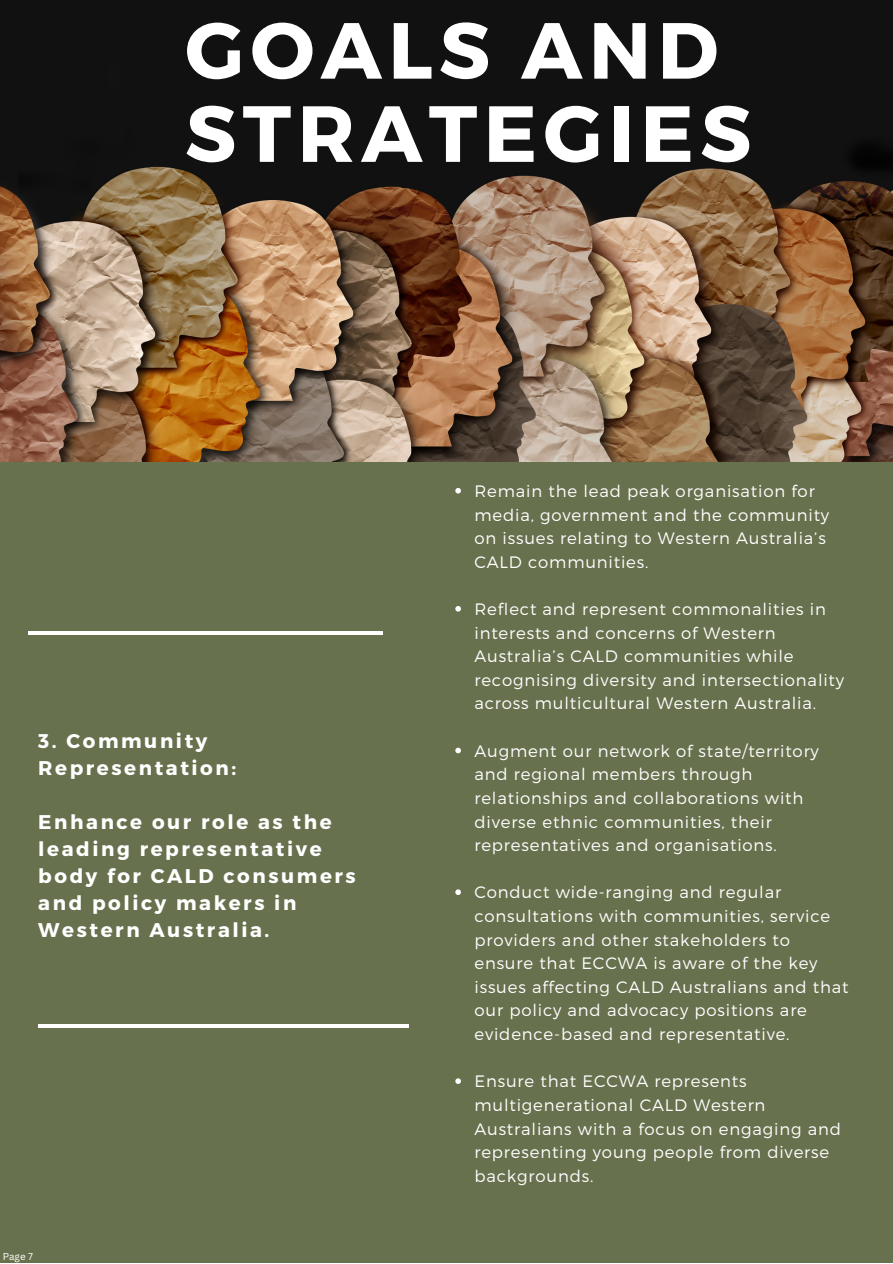
<style>
.page{position:relative;width:893px;height:1264px;background:#fff}
.page>*{position:absolute;margin:0;border:0;box-sizing:border-box;transform-origin:0 0}
.t1{font:700 79.35px/83.2px "Montserrat";letter-spacing:.08em;color:#fff}
.t2{font:700 19.8px/27px "Montserrat";letter-spacing:.13em;color:#fff}
.t3{font:300 16.5px/23.5px "Montserrat";letter-spacing:.05em;color:#fff}
.t4{font:9.75px "Canva Sans";color:#fff}
</style>
<div class="page">
<div style="left:0;top:0;width:892px;height:1262px;background:#67714d"></div>
<img style="left:0;top:0;width:892px;height:461px">
<svg style="left:455px;top:488px;width:6px;height:5px"></svg>
<svg style="left:455px;top:606px;width:6px;height:5px"></svg>
<svg style="left:455px;top:747px;width:6px;height:6px"></svg>
<svg style="left:455px;top:889px;width:6px;height:6px"></svg>
<svg style="left:455px;top:1078px;width:6px;height:5px"></svg>
<hr style="left:28px;top:631px;width:354px;height:3px;background:#fff">
<hr style="left:38px;top:1024px;width:370px;height:3px;background:#fff">
<p class="t1" style="left:185px;top:5px;width:567px">GOALS AND<br>STRATEGIES</p>
<p class="t2" style="left:38px;top:726px;width:199px">3. Community<br>Representation:</p>
<p class="t2" style="left:38px;top:807px;width:319px">Enhance our role as the leading representative body for CALD consumers and policy makers in<br>Western Australia.</p>
<p class="t4" style="left:3px;top:1249px;width:32px">Page 7</p>
<p class="t3" style="left:474px;top:478px;width:356px">Remain the lead peak organisation for media, government and the community on issues relating to Western Australia’s CALD communities.</p>
<p class="t3" style="left:474px;top:596px;width:371px">Reflect and represent commonalities in interests and concerns of Western Australia’s CALD communities while recognising diversity and intersectionality across multicultural Western Australia.</p>
<p class="t3" style="left:474px;top:738px;width:346px">Augment our network of state/territory and regional members through relationships and collaborations with diverse ethnic communities, their representatives and organisations.</p>
<p class="t3" style="left:474px;top:879px;width:375px">Conduct wide-ranging and regular consultations with communities, service providers and other stakeholders to ensure that ECCWA is aware of the key issues affecting CALD Australians and that our policy and advocacy positions are evidence-based and representative.</p>
<p class="t3" style="left:474px;top:1068px;width:368px">Ensure that ECCWA represents multigenerational CALD Western<br>Australians with a focus on engaging and representing young people from diverse backgrounds.</p>
</div>
